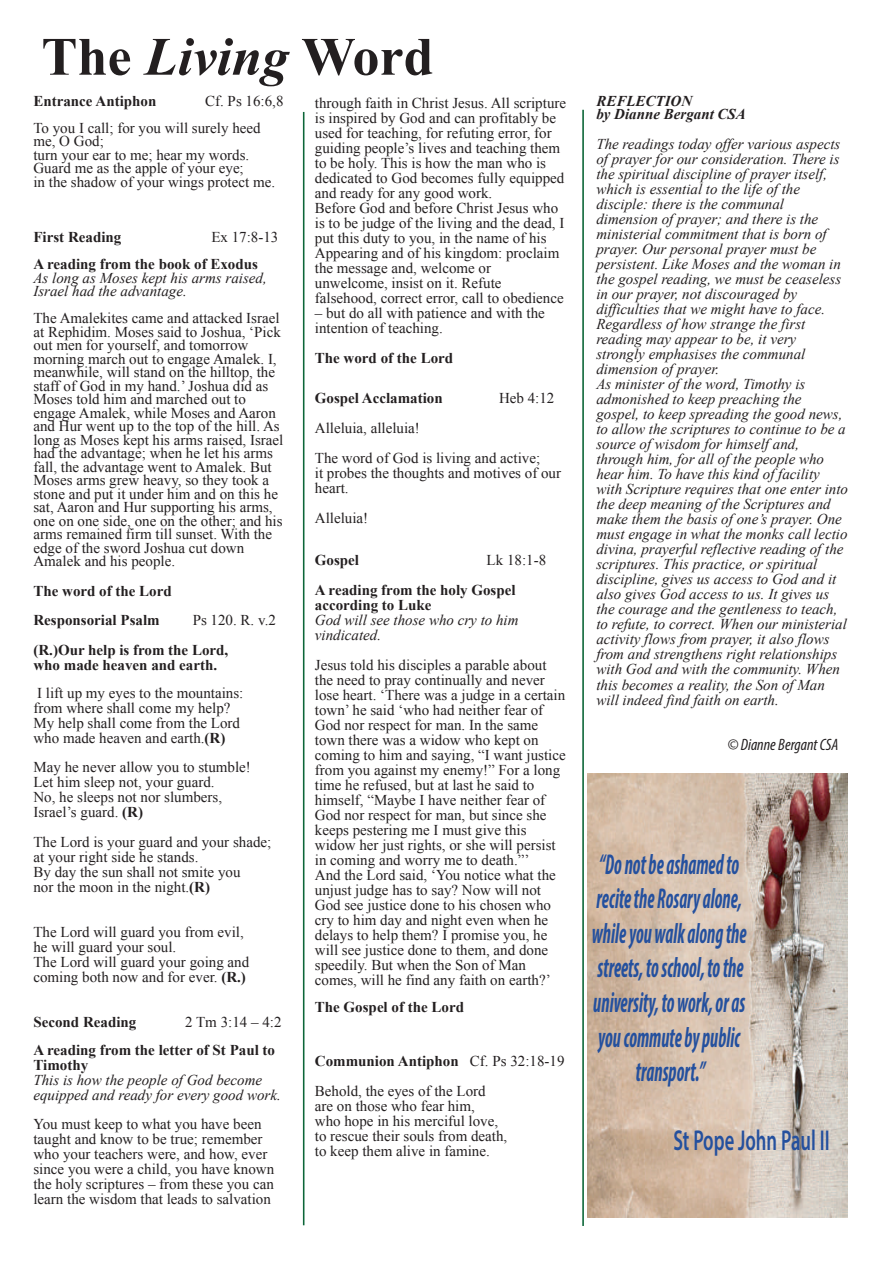
<style>
.page{position:relative;width:893px;height:1263px;background:#fff}
.page>*{position:absolute;margin:0;border:0;box-sizing:border-box;transform-origin:0 0}
.t1{font:700 54px "Times New Roman";color:#231f20}
.t2{font:italic 700 condensed 28.8px/34.7px "Myriad Pro";color:#24509e;text-align:center;scale:.65 1}
.t3{font:600 28.8px "Myriad Pro";color:#24509e;scale:.65 1}
.t4{font:italic condensed 16.5px "Myriad Pro";color:#231f20}
.t5{font:15px/15px "Times New Roman";color:#231f20}
.t6{font:italic 15px/15px "Times New Roman";color:#231f20}
.t7{font:700 15px/15px "Times New Roman";color:#231f20}
.t8{font:italic 700 15px/13.5px "Times New Roman";color:#231f20}
.s1{font-style:italic}
.s2{font-weight:700}
</style>
<div class="page">
<hr style="left:303px;top:112px;width:1px;height:1113px;background:#0c6638">
<hr style="left:582px;top:110px;width:2px;height:1116px;background:#0c6638">
<img style="left:588px;top:773px;width:259px;height:444px">
<h1 class="t1" style="left:41px;top:27px;width:394px">The <span class="s1">Living</span> Word</h1>
<p class="t7" style="left:33px;top:93px;width:124px">Entrance Antiphon</p>
<p class="t5" style="left:33px;top:87px;width:252px;line-height:27px;text-indent:172px">Cf. Ps 16:6,8<br>To you I call; for you will surely heed</p>
<p class="t5" style="left:33px;top:134px;width:243px;line-height:13.5px">me, O God;<br>turn your ear to me; hear my words.<br>Guard me as the apple of your eye;<br>in the shadow of your wings protect me.</p>
<p class="t5" style="left:315px;top:95px;width:253px">through faith in Christ Jesus. All scripture is inspired by God and can profitably be used for teaching, for refuting error, for guiding people’s lives and teaching them to be holy. This is how the man who is dedicated to God becomes fully equipped and ready for any good work.<br>Before God and before Christ Jesus who is to be judge of the living and the dead, I put this duty to you, in the name of his Appearing and of his kingdom: proclaim the message and, welcome or unwelcome, insist on it. Refute falsehood, correct error, call to obedience</p>
<p class="t5" style="left:315px;top:305px;width:231px">– but do all with patience and with the intention of teaching.</p>
<p class="t7" style="left:315px;top:350px;width:140px">The word of the Lord</p>
<p class="t7" style="left:315px;top:391px;width:129px">Gospel Acclamation</p>
<p class="t5" style="left:499px;top:391px;width:57px">Heb 4:12</p>
<p class="t5" style="left:315px;top:413px;width:227px;line-height:30px">Alleluia, alleluia!<br>The word of God is living and active;</p>
<p class="t5" style="left:315px;top:466px;width:248px">it probes the thoughts and motives of our heart.</p>
<p class="t5" style="left:315px;top:511px;width:55px">Alleluia!</p>
<p class="t7" style="left:315px;top:553px;width:46px">Gospel</p>
<p class="t5" style="left:487px;top:553px;width:61px">Lk 18:1-8</p>
<p class="t7" style="left:315px;top:583px;width:202px">A reading from the holy Gospel according to Luke</p>
<p class="t6" style="left:315px;top:613px;width:205px">God will see those who cry to him vindicated.</p>
<p class="t5" style="left:315px;top:658px;width:252px">Jesus told his disciples a parable about the need to pray continually and never lose heart. ‘There was a judge in a certain town’ he said ‘who had neither fear of God nor respect for man. In the same town there was a widow who kept on coming to him and saying, “I want justice from you against my enemy!” For a long time he refused, but at last he said to himself, “Maybe I have neither fear of God nor respect for man, but since she keeps pestering me I must give this widow her just rights, or she will persist in coming and worry me to death.”’<br>And the Lord said, ‘You notice what the unjust judge has to say? Now will not God see justice done to his chosen who cry to him day and night even when he delays to help them? I promise you, he will see justice done to them, and done speedily. But when the Son of Man comes, will he find any faith on earth?’</p>
<p class="t7" style="left:315px;top:1000px;width:151px">The Gospel of the Lord</p>
<p class="t7" style="left:33px;top:230px;width:89px">First Reading</p>
<p class="t5" style="left:211px;top:230px;width:69px">Ex 17:8-13</p>
<p class="t7" style="left:33px;top:257px;width:226px">A reading from the book of Exodus</p>
<p class="t6" style="left:33px;top:271px;width:235px;line-height:13.5px">As long as Moses kept his arms raised,<br>Israel had the advantage.</p>
<p class="t5" style="left:33px;top:311px;width:251px;line-height:13.5px">The Amalekites came and attacked Israel at Rephidim. Moses said to Joshua, ‘Pick out men for yourself, and tomorrow morning march out to engage Amalek. I, meanwhile, will stand on the hilltop, the staff of God in my hand.’ Joshua did as Moses told him and marched out to engage Amalek, while Moses and Aaron and Hur went up to the top of the hill. As long as Moses kept his arms raised, Israel had the advantage; when he let his arms fall, the advantage went to Amalek. But Moses arms grew heavy, so they took a stone and put it under him and on this he sat, Aaron and Hur supporting his arms, one on one side, one on the other; and his arms remained firm till sunset. With the edge of the sword Joshua cut down Amalek and his people.</p>
<p class="t7" style="left:33px;top:577px;width:140px;line-height:28.5px">The word of the Lord<br>Responsorial Psalm</p>
<p class="t5" style="left:193px;top:612px;width:85px">Ps 120. R. v.2</p>
<p class="t7" style="left:33px;top:642px;width:196px">(R.)Our help is from the Lord, who made heaven and earth.</p>
<p class="t5" style="left:33px;top:686px;width:212px">I lift up my eyes to the mountains: from where shall come my help?<br>My help shall come from the Lord who made heaven and earth.<span class="s2">(R)</span></p>
<p class="t5" style="left:33px;top:759px;width:219px">May he never allow you to stumble!<br>Let him sleep not, your guard.<br>No, he sleeps not nor slumbers,<br>Israel’s guard. <span class="s2">(R)</span></p>
<p class="t5" style="left:33px;top:834px;width:239px">The Lord is your guard and your shade; at your right side he stands.<br>By day the sun shall not smite you<br>nor the moon in the night.<span class="s2">(R)</span></p>
<p class="t5" style="left:33px;top:924px;width:217px">The Lord will guard you from evil, he will guard your soul.<br>The Lord will guard your going and coming both now and for ever. <span class="s2">(R.)</span></p>
<p class="t7" style="left:33px;top:1014px;width:104px">Second Reading</p>
<p class="t5" style="left:185px;top:1014px;width:98px">2 Tm 3:14 – 4:2</p>
<p class="t7" style="left:33px;top:1043px;width:243px">A reading from the letter of St Paul to<br>Timothy</p>
<p class="t6" style="left:33px;top:1073px;width:249px">This is how the people of God become equipped and ready for every good work.</p>
<p class="t5" style="left:33px;top:1116px;width:242px">You must keep to what you have been taught and know to be true; remember who your teachers were, and how, ever since you were a child, you have known the holy scriptures – from these you can learn the wisdom that leads to salvation</p>
<p class="t5" style="left:315px;top:1046px;width:251px;line-height:30px"><span class="s2">Communion Antiphon</span> Cf. Ps 32:18-19<br>Behold, the eyes of the Lord</p>
<p class="t5" style="left:315px;top:1099px;width:194px">are on those who fear him,<br>who hope in his merciful love, to rescue their souls from death, to keep them alive in famine.</p>
<p class="t8" style="left:596px;top:94px;width:151px">REFLECTION<br>by Dianne Bergant CSA</p>
<p class="t6" style="left:596px;top:137px;width:253px">The readings today offer various aspects of prayer for our consideration. There is the spiritual discipline of prayer itself, which is essential to the life of the disciple: there is the communal dimension of prayer; and there is the ministerial commitment that is born of prayer. Our personal prayer must be persistent. Like Moses and the woman in the gospel reading, we must be ceaseless in our prayer, not discouraged by difficulties that we might have to face.<br>Regardless of how strange the first reading may appear to be, it very strongly emphasises the communal dimension of prayer.<br>As minister of the word, Timothy is admonished to keep preaching the gospel, to keep spreading the good news, to allow the scriptures to continue to be a source of wisdom for himself and, through him, for all of the people who hear him. To have this kind of facility with Scripture requires that one enter into the deep meaning of the Scriptures and make them the basis of one’s prayer. One must engage in what the monks call lectio divina, prayerful reflective reading of the scriptures. This practice, or spiritual discipline, gives us access to God and it also gives God access to us. It gives us the courage and the gentleness to teach, to refute, to correct. When our ministerial activity flows from prayer, it also flows from and strengthens right relationships with God and with the community. When this becomes a reality, the Son of Man will indeed find faith on earth.</p>
<p class="t4" style="left:727px;top:734px;width:113px">© Dianne Bergant CSA</p>
<h2 class="t2" style="left:592px;top:846px;width:240px">“Do not be ashamed to recite the Rosary alone, while you walk along the streets, to school, to the university, to work, or as you commute by public transport.”</h2>
<h2 class="t3" style="left:673px;top:1122px;width:242px">St Pope John Paul II</h2>
</div>
